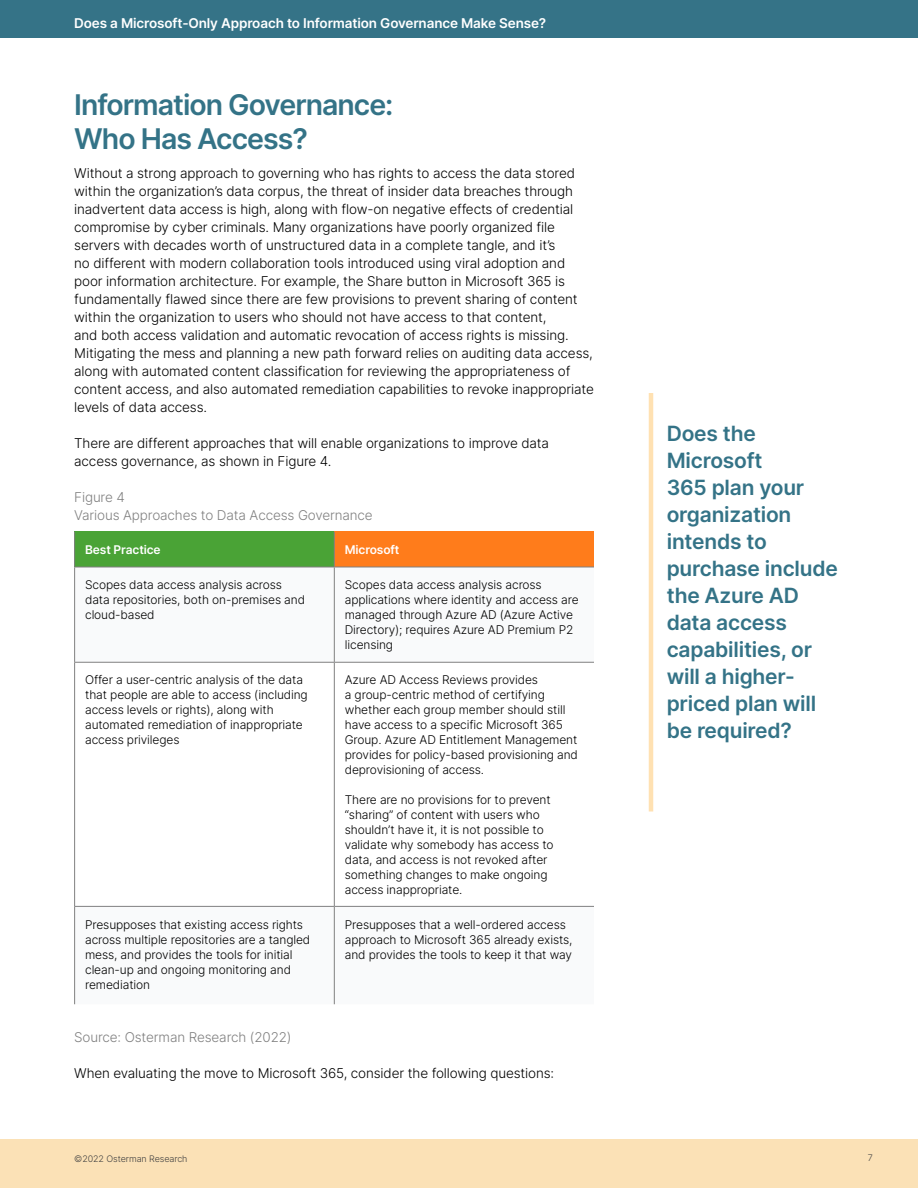
<style>
.page{position:relative;width:918px;height:1188px;background:#fff}
.page>*{position:absolute;margin:0;border:0;box-sizing:border-box;transform-origin:0 0}
.H1-WT_PG_WP{font:600 28.5px/34.5px "Inter";letter-spacing:-.035em;color:#347387}
.Callout2{font:600 21px/27px "Inter";letter-spacing:-.01em;color:#347387}
.Body1-WT_PG_WP{font:300 13.5px/18px "Inter";letter-spacing:-.01em;color:#000}
.Body1-WT_PG_WP-2{font:300 13.5px "Inter";letter-spacing:-.01em;color:#808080}
.t1{font:600 13.5px "Inter";letter-spacing:-.01em;color:#fff}
.Body1-WT_PG_WP-3{font:300 12px/15px "Inter";letter-spacing:-.01em;color:#000}
.Body1-WT_PG_WP-4{font:600 12px "Inter";letter-spacing:-.01em;color:#fff}
.t2{font:300 9px "Inter";letter-spacing:-.01em;color:#404040}
</style>
<div class="page">
<div style="left:0;top:1139px;width:918px;height:49px;background:#fbe1b6"></div>
<div style="left:0;top:0;width:918px;height:38px;background:#357387"></div>
<hr style="left:649px;top:393px;width:4px;height:419px;background:#ffe1b2">
<div style="left:75px;top:532px;width:259px;height:35px;background:#4aa336"></div>
<div style="left:334px;top:532px;width:260px;height:35px;background:#ff7c1b"></div>
<svg style="left:75px;top:568px;width:519px;height:436px"></svg>
<hr style="left:74px;top:532px;width:1px;height:35px;background:#808080">
<hr style="left:334px;top:532px;width:1px;height:35px;background:#808080">
<hr style="left:74px;top:567px;width:260px;height:1px;background:#808080">
<hr style="left:74px;top:567px;width:1px;height:95px;background:#808080">
<hr style="left:334px;top:567px;width:260px;height:1px;background:#808080">
<hr style="left:334px;top:567px;width:1px;height:95px;background:#808080">
<hr style="left:74px;top:662px;width:260px;height:1px;background:#808080">
<hr style="left:74px;top:663px;width:1px;height:243px;background:#808080">
<hr style="left:334px;top:662px;width:260px;height:1px;background:#808080">
<hr style="left:334px;top:663px;width:1px;height:243px;background:#808080">
<hr style="left:74px;top:906px;width:260px;height:1px;background:#808080">
<hr style="left:74px;top:907px;width:1px;height:97px;background:#808080">
<hr style="left:334px;top:906px;width:260px;height:1px;background:#808080">
<hr style="left:334px;top:907px;width:1px;height:97px;background:#808080">
<p class="t1" style="left:74px;top:13px;width:474px">Does a Microsoft-Only Approach to Information Governance Make Sense?</p>
<p class="H1-WT_PG_WP" style="left:74px;top:87px;width:321px">Information Governance:<br>Who Has Access?</p>
<p class="Body1-WT_PG_WP" style="left:74px;top:164px;width:521px">Without a strong approach to governing who has rights to access the data stored within the organization’s data corpus, the threat of insider data breaches through inadvertent data access is high, along with flow-on negative effects of credential compromise by cyber criminals. Many organizations have poorly organized file servers with decades worth of unstructured data in a complete tangle, and it’s<br>no different with modern collaboration tools introduced using viral adoption and poor information architecture. For example, the Share button in Microsoft 365 is fundamentally flawed since there are few provisions to prevent sharing of content within the organization to users who should not have access to that content,<br>and both access validation and automatic revocation of access rights is missing.<br>Mitigating the mess and planning a new path forward relies on auditing data access, along with automated content classification for reviewing the appropriateness of content access, and also automated remediation capabilities to revoke inappropriate levels of data access.</p>
<p class="Body1-WT_PG_WP" style="left:74px;top:434px;width:476px">There are different approaches that will enable organizations to improve data access governance, as shown in Figure 4.</p>
<p class="Body1-WT_PG_WP-2" style="left:74px;top:487px;width:52px">Figure 4</p>
<p class="Body1-WT_PG_WP-2" style="left:74px;top:505px;width:300px">Various Approaches to Data Access Governance</p>
<p class="Body1-WT_PG_WP-4" style="left:85px;top:541px;width:77px">Best Practice</p>
<p class="Body1-WT_PG_WP-4" style="left:345px;top:541px;width:56px">Microsoft</p>
<p class="Body1-WT_PG_WP-3" style="left:85px;top:577px;width:221px">Scopes data access analysis across data repositories, both on-premises and cloud-based</p>
<p class="Body1-WT_PG_WP-3" style="left:345px;top:577px;width:235px">Scopes data access analysis across applications where identity and access are managed through Azure AD (Azure Active Directory); requires Azure AD Premium P2 licensing</p>
<p class="Body1-WT_PG_WP-3" style="left:85px;top:672px;width:224px">Offer a user-centric analysis of the data that people are able to access (including access levels or rights), along with automated remediation of inappropriate access privileges</p>
<p class="Body1-WT_PG_WP-3" style="left:345px;top:672px;width:235px">Azure AD Access Reviews provides<br>a group-centric method of certifying whether each group member should still have access to a specific Microsoft 365<br>Group. Azure AD Entitlement Management provides for policy-based provisioning and deprovisioning of access.</p>
<p class="Body1-WT_PG_WP-3" style="left:345px;top:792px;width:207px">There are no provisions for to prevent</p>
<p class="Body1-WT_PG_WP-3" style="left:345px;top:807px;width:210px">“sharing” of content with users who shouldn’t have it, it is not possible to validate why somebody has access to data, and access is not revoked after something changes to make ongoing access inappropriate.</p>
<p class="Body1-WT_PG_WP-3" style="left:85px;top:916px;width:227px">Presupposes that existing access rights across multiple repositories are a tangled mess, and provides the tools for initial clean-up and ongoing monitoring and remediation</p>
<p class="Body1-WT_PG_WP-3" style="left:345px;top:916px;width:229px">Presupposes that a well-ordered access approach to Microsoft 365 already exists, and provides the tools to keep it that way</p>
<p class="Body1-WT_PG_WP-2" style="left:74px;top:1027px;width:219px">Source: Osterman Research (2022)</p>
<p class="Body1-WT_PG_WP" style="left:74px;top:1064px;width:481px">When evaluating the move to Microsoft 365, consider the following questions:</p>
<p class="t2" style="left:74px;top:1152px;width:115px">©2022 Osterman Research</p>
<p class="Callout2" style="left:667px;top:419px;width:173px">Does the<br>Microsoft<br>365 plan your organization intends to purchase include the Azure AD data access capabilities, or will a higher&shy;priced plan will be required?</p>
<p class="t2" style="left:868px;top:1151px;width:7px">7</p>
</div>
